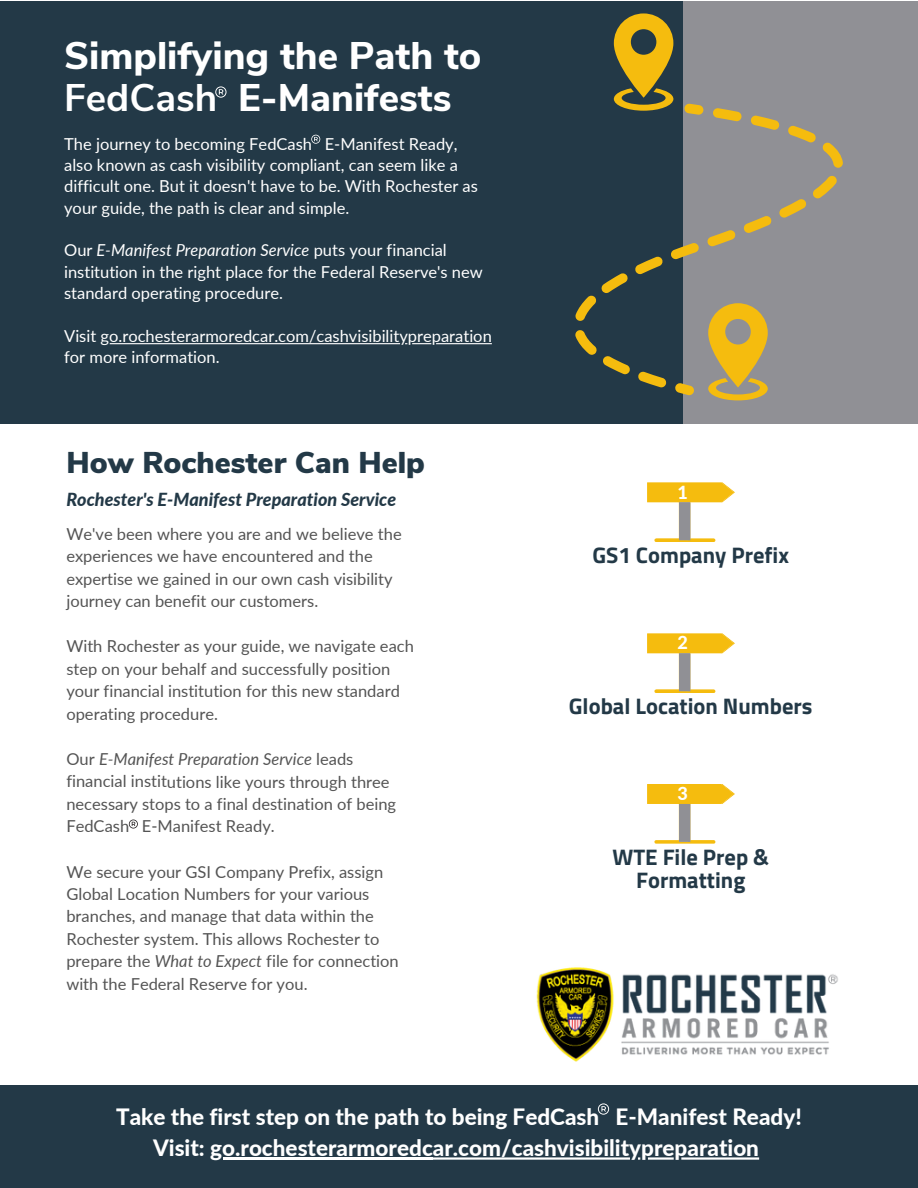
<style>
.page{position:relative;width:918px;height:1188px;background:#fff}
.page>*{position:absolute;margin:0;border:0;box-sizing:border-box;transform-origin:0 0}
.t1{font:800 38.4px/41.5px "Nunito Sans";color:#fff}
.t2{font:900 30px "Nunito Sans";color:#233947}
.t3{font:800 22.5px/31.5px "Lato";color:#fff;text-align:center}
.t4{font:700 22.5px/23.7px "Titillium Web";color:#233947;text-align:center}
.t5{font:italic 800 18px "Lato";color:#233947}
.t6{font:800 18px "Lato";color:#fff}
.t7{font:16.5px/22.5px "Lato";color:#545454}
.t8{font:16.5px/21.3px "Lato";color:#fff}
.s1{font-weight:700}
.s2{font-style:italic}
</style>
<div class="page">
<div style="left:0;top:1085px;width:918px;height:103px;background:#233947"></div>
<div style="left:0;top:2px;width:683px;height:422px;background:#233947"></div>
<div style="left:683px;top:2px;width:235px;height:422px;background:#909095"></div>
<svg style="left:614px;top:13px;width:59px;height:98px"></svg>
<svg style="left:708px;top:303px;width:60px;height:97px"></svg>
<svg style="left:684px;top:103px;width:20px;height:12px"></svg>
<svg style="left:635px;top:256px;width:28px;height:18px"></svg>
<svg style="left:575px;top:330px;width:55px;height:44px"></svg>
<svg style="left:713px;top:108px;width:29px;height:13px"></svg>
<svg style="left:575px;top:273px;width:53px;height:48px"></svg>
<svg style="left:822px;top:142px;width:21px;height:26px"></svg>
<svg style="left:750px;top:115px;width:30px;height:15px"></svg>
<svg style="left:638px;top:371px;width:29px;height:16px"></svg>
<svg style="left:788px;top:125px;width:28px;height:17px"></svg>
<svg style="left:779px;top:175px;width:58px;height:43px"></svg>
<svg style="left:743px;top:216px;width:29px;height:17px"></svg>
<svg style="left:707px;top:230px;width:29px;height:16px"></svg>
<svg style="left:671px;top:243px;width:28px;height:16px"></svg>
<svg style="left:675px;top:383px;width:19px;height:12px"></svg>
<svg style="left:647px;top:482px;width:88px;height:60px"></svg>
<svg style="left:647px;top:633px;width:88px;height:60px"></svg>
<svg style="left:647px;top:784px;width:88px;height:60px"></svg>
<hr style="left:223px;top:1157px;width:210px;height:3px;background:#fff">
<hr style="left:681px;top:1157px;width:78px;height:3px;background:#fff">
<hr style="left:648px;top:1157px;width:26px;height:3px;background:#fff">
<hr style="left:433px;top:1157px;width:197px;height:3px;background:#fff">
<hr style="left:436px;top:343px;width:56px;height:1px;background:#fff">
<svg style="left:405px;top:343px;width:26px;height:1px"></svg>
<hr style="left:110px;top:343px;width:290px;height:1px;background:#fff">
<svg style="left:215px;top:86px;width:12px;height:12px"></svg>
<svg style="left:129px;top:820px;width:9px;height:9px"></svg>
<svg style="left:311px;top:135px;width:9px;height:9px"></svg>
<img style="left:536px;top:967px;width:302px;height:95px">
<svg style="left:598px;top:1103px;width:11px;height:12px"></svg>
<h1 class="t1" style="left:64px;top:33px;width:419px">Simplifying the Path to<br><span class="s1">FedCash</span> E-Manifests</h1>
<p class="t8" style="left:64px;top:132px;width:415px">The journey to becoming FedCash E-Manifest Ready, also known as cash visibility compliant, can seem like a difficult one. But it doesn't have to be. With Rochester as your guide, the path is clear and simple.</p>
<p class="t8" style="left:64px;top:239px;width:420px">Our <span class="s2">E-Manifest Preparation Service</span> puts your financial institution in the right place for the Federal Reserve's new standard operating procedure.</p>
<p class="t8" style="left:64px;top:325px;width:429px">Visit go.rochesterarmoredcar.com/cashvisibilitypreparation for more information.</p>
<h2 class="t2" style="left:66px;top:440px;width:360px">How Rochester Can Help</h2>
<p class="t5" style="left:66px;top:486px;width:331px">Rochester's E-Manifest Preparation Service</p>
<p class="t7" style="left:66px;top:522px;width:337px">We've been where you are and we believe the experiences we have encountered and the expertise we gained in our own cash visibility journey can benefit our customers.</p>
<p class="t7" style="left:66px;top:635px;width:349px">With Rochester as your guide, we navigate each step on your behalf and successfully position your financial institution for this new standard operating procedure.</p>
<p class="t7" style="left:66px;top:747px;width:331px">Our <span class="s2">E-Manifest Preparation Service</span> leads financial institutions like yours through three necessary stops to a final destination of being FedCash E-Manifest Ready.</p>
<p class="t7" style="left:66px;top:860px;width:334px">We secure your GSI Company Prefix, assign Global Location Numbers for your various branches, and manage that data within the Rochester system. This allows Rochester to prepare the <span class="s2">What to Expect</span> file for connection with the Federal Reserve for you.</p>
<p class="t6" style="left:678px;top:479px;width:12px">1</p>
<h3 class="t4" style="left:592px;top:542px;width:198px">GS1 Company Prefix</h3>
<p class="t6" style="left:678px;top:629px;width:12px">2</p>
<h3 class="t4" style="left:569px;top:693px;width:245px">Global Location Numbers</h3>
<p class="t6" style="left:678px;top:780px;width:12px">3</p>
<h3 class="t4" style="left:613px;top:844px;width:158px">WTE File Prep &amp;<br>Formatting</h3>
<h3 class="t3" style="left:116px;top:1100px;width:687px">Take the first step on the path to being FedCash E-Manifest Ready!<br>Visit: go.rochesterarmoredcar.com/cashvisibilitypreparation</h3>
</div>
